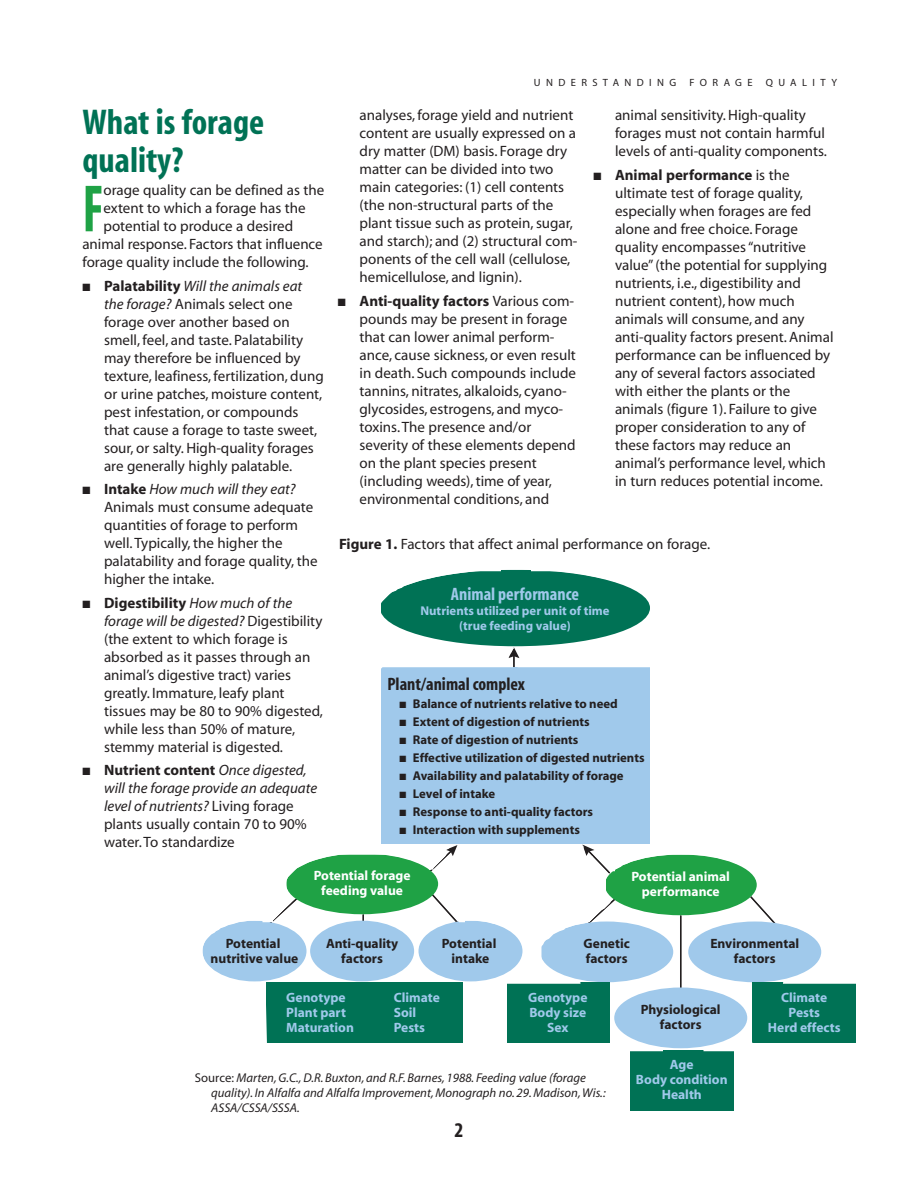
<style>
.page{position:relative;width:918px;height:1188px;background:#fff}
.page>*{position:absolute;margin:0;border:0;box-sizing:border-box;transform-origin:0 0}
.t1{font:700 condensed 67.35px "Myriad";color:#1fa245;scale:.8 1}
.t2{font:700 condensed 36px/37.5px "Myriad";color:#007255}
.t3{font:700 condensed 21px "Myriad";color:#231f20}
.t4{font:700 condensed 18px "Myriad";color:#231f20}
.t5{font:700 condensed 18px "Myriad";color:#a0c9eb}
.t6{font:15px/18px "Myriad";color:#231f20}
.t7{font:italic 15px/18px "Myriad";color:#231f20}
.t8{font:700 13.5px/15px "Myriad";color:#231f20;text-align:center}
.t9{font:700 13.5px/15px "Myriad";color:#a0c9eb;text-align:center}
.t10{font:700 13.5px/15px "Myriad";color:#fff;text-align:center}
.t11{font:700 12.75px "Myriad";color:#231f20}
.t12{font:italic 12.75px/15px "Myriad";color:#231f20}
.t13{font:700 12.75px/15px "Myriad";color:#a0c9eb;text-align:center}
.t14{font:10.5px "Myriad";letter-spacing:.515em;color:#231f20}
.s1{font-weight:700}
.s2{font-style:italic}
.s3{font-weight:700;font-style:normal}
.s4{font-style:normal}
</style>
<div class="page">
<hr style="left:513px;top:655px;width:2px;height:21px;background:#231f20">
<svg style="left:508px;top:647px;width:11px;height:11px"></svg>
<div style="left:380px;top:570px;width:270px;height:76px;background:#007255;border-radius:50%"></div>
<div style="left:380px;top:667px;width:270px;height:177px;background:#a0c9eb"></div>
<svg style="left:588px;top:897px;width:29px;height:26px"></svg>
<svg style="left:749px;top:895px;width:30px;height:29px"></svg>
<hr style="left:680px;top:915px;width:1px;height:76px;background:#231f20">
<div style="left:605px;top:855px;width:152px;height:60px;background:#1fa245;border-radius:50%"></div>
<div style="left:614px;top:988px;width:133px;height:60px;background:#a0c9eb;border-radius:50%"></div>
<div style="left:540px;top:922px;width:133px;height:60px;background:#a0c9eb;border-radius:50%"></div>
<div style="left:688px;top:922px;width:133px;height:60px;background:#a0c9eb;border-radius:50%"></div>
<svg style="left:582px;top:845px;width:30px;height:30px"></svg>
<svg style="left:426px;top:845px;width:31px;height:30px"></svg>
<div style="left:506px;top:983px;width:104px;height:60px;background:#007255"></div>
<div style="left:630px;top:1050px;width:104px;height:60px;background:#007255"></div>
<div style="left:753px;top:983px;width:103px;height:60px;background:#007255"></div>
<div style="left:267px;top:983px;width:196px;height:60px;background:#007255"></div>
<svg style="left:271px;top:896px;width:29px;height:29px"></svg>
<svg style="left:426px;top:888px;width:33px;height:39px"></svg>
<hr style="left:362px;top:914px;width:2px;height:34px;background:#231f20">
<div style="left:286px;top:854px;width:152px;height:60px;background:#1fa245;border-radius:50%"></div>
<div style="left:203px;top:921px;width:104px;height:60px;background:#a0c9eb;border-radius:50%"></div>
<div style="left:310px;top:921px;width:104px;height:60px;background:#a0c9eb;border-radius:50%"></div>
<div style="left:418px;top:921px;width:104px;height:60px;background:#a0c9eb;border-radius:50%"></div>
<p class="t14" style="left:534px;top:79px;width:144px">UNDERSTANDING</p>
<p class="t14" style="left:689px;top:79px;width:65px">FORAGE</p>
<p class="t14" style="left:766px;top:79px;width:73px">QUALITY</p>
<h2 class="t2" style="left:82px;top:107px;width:183px">What is forage quality?</h2>
<h1 class="t1" style="left:82px;top:186px;width:28px">F</h1>
<p class="t6" style="left:104px;top:183px;width:222px">orage quality can be defined as the</p>
<p class="t6" style="left:360px;top:107px;width:219px">analyses, forage yield and nutrient content are usually expressed on a dry matter (DM) basis. Forage dry matter can be divided into two main categories: (1) cell contents (the non-structural parts of the plant tissue such as protein, sugar, and starch); and (2) structural com&shy;ponents of the cell wall (cellulose, hemicellulose, and lignin).</p>
<p class="t6" style="left:360px;top:293px;width:218px;text-indent:-22px">■ <span class="s1">Anti-quality factors</span> Various com&shy;pounds may be present in forage that can lower animal perform&shy;ance, cause sickness, or even result in death. Such compounds include tannins, nitrates, alkaloids, cyano&shy;glycosides, estrogens, and myco&shy;toxins. The presence and/or severity of these elements depend on the plant species present (including weeds), time of year, environmental conditions, and</p>
<p class="t6" style="left:615px;top:107px;width:213px">animal sensitivity. High-quality forages must not contain harmful levels of anti-quality components.</p>
<p class="t6" style="left:615px;top:167px;width:220px;text-indent:-22px">■ <span class="s1">Animal performance</span> is the ultimate test of forage quality, especially when forages are fed alone and free choice. Forage quality encompasses “nutritive value” (the potential for supplying nutrients, i.e., digestibility and nutrient content), how much animals will consume, and any anti-quality factors present. Animal performance can be influenced by any of several factors associated with either the plants or the animals (figure 1). Failure to give proper consideration to any of these factors may reduce an animal’s performance level, which in turn reduces potential income.</p>
<p class="t6" style="left:104px;top:201px;width:204px">extent to which a forage has the</p>
<p class="t6" style="left:104px;top:219px;width:191px">potential to produce a desired</p>
<p class="t6" style="left:82px;top:237px;width:242px">animal response. Factors that influence</p>
<p class="t6" style="left:82px;top:255px;width:228px">forage quality include the following.</p>
<p class="t6" style="left:104px;top:278px;width:221px;text-indent:-22px">■ <span class="s1">Palatability</span> <span class="s2">Will the animals eat the forage?</span> Animals select one forage over another based on smell, feel, and taste. Palatability may therefore be influenced by texture, leafiness, fertilization, dung or urine patches, moisture content, pest infestation, or compounds that cause a forage to taste sweet, sour, or salty. High-quality forages are generally highly palatable.</p>
<p class="t6" style="left:104px;top:481px;width:215px;text-indent:-22px">■ <span class="s1">Intake</span> <span class="s2">How much will they eat?<br></span>Animals must consume adequate quantities of forage to perform well. Typically, the higher the palatability and forage quality, the higher the intake.</p>
<p class="t6" style="left:104px;top:595px;width:220px;text-indent:-22px">■ <span class="s1">Digestibility</span> <span class="s2">How much of the forage will be digested?</span> Digestibility (the extent to which forage is absorbed as it passes through an animal’s digestive tract) varies greatly. Immature, leafy plant tissues may be 80 to 90% digested, while less than 50% of mature, stemmy material is digested.</p>
<p class="t7" style="left:104px;top:762px;width:215px;text-indent:-22px">■ <span class="s3">Nutrient content</span> Once digested, will the forage provide an adequate level of nutrients? <span class="s4">Living forage plants usually contain 70 to 90% water. To standardize</span></p>
<p class="t6" style="left:339px;top:536px;width:373px"><span class="s1">Figure 1.</span> Factors that affect animal performance on forage.</p>
<p class="t5" style="left:451px;top:588px;width:130px">Animal performance</p>
<p class="t13" style="left:420px;top:605px;width:191px">Nutrients utilized per unit of time (true feeding value)</p>
<p class="t4" style="left:387px;top:678px;width:139px">Plant/animal complex</p>
<p class="t11" style="left:399px;top:699px;width:220px">■ Balance of nutrients relative to need</p>
<p class="t11" style="left:399px;top:717px;width:192px">■ Extent of digestion of nutrients</p>
<p class="t11" style="left:399px;top:735px;width:180px">■ Rate of digestion of nutrients</p>
<p class="t11" style="left:399px;top:753px;width:247px">■ Effective utilization of digested nutrients</p>
<p class="t11" style="left:399px;top:771px;width:226px">■ Availability and palatability of forage</p>
<p class="t11" style="left:399px;top:789px;width:97px">■ Level of intake</p>
<p class="t11" style="left:399px;top:807px;width:195px">■ Response to anti-quality factors</p>
<p class="t11" style="left:399px;top:825px;width:182px">■ Interaction with supplements</p>
<p class="t10" style="left:631px;top:871px;width:100px">Potential animal performance</p>
<p class="t10" style="left:314px;top:870px;width:98px">Potential forage feeding value</p>
<p class="t8" style="left:211px;top:937px;width:89px">Potential nutritive value</p>
<p class="t8" style="left:326px;top:937px;width:74px">Anti-quality factors</p>
<p class="t8" style="left:442px;top:937px;width:56px">Potential intake</p>
<p class="t8" style="left:584px;top:938px;width:48px;text-align:left">Genetic factors</p>
<p class="t8" style="left:710px;top:938px;width:90px">Environmental factors</p>
<p class="t9" style="left:528px;top:991px;width:61px">Genotype<br>Body size<br>Sex</p>
<p class="t9" style="left:636px;top:1058px;width:93px">Age<br>Body condition<br>Health</p>
<p class="t9" style="left:286px;top:991px;width:69px;text-align:left">Genotype<br>Plant part<br>Maturation</p>
<p class="t9" style="left:394px;top:991px;width:48px;text-align:left">Climate<br>Soil<br>Pests</p>
<p class="t9" style="left:768px;top:991px;width:74px">Climate<br>Pests<br>Herd effects</p>
<p class="t8" style="left:641px;top:1004px;width:81px">Physiological factors</p>
<p class="t12" style="left:211px;top:1071px;width:396px;text-indent:-16px"><span class="s4">Source:</span> Marten, G.C., D.R. Buxton, and R.F. Barnes, 1988. Feeding value (forage quality). In Alfalfa and Alfalfa Improvement, Monograph no. 29. Madison, Wis.:<br>ASSA/CSSA/SSSA.</p>
<h3 class="t3" style="left:455px;top:1122px;width:10px">2</h3>
</div>
